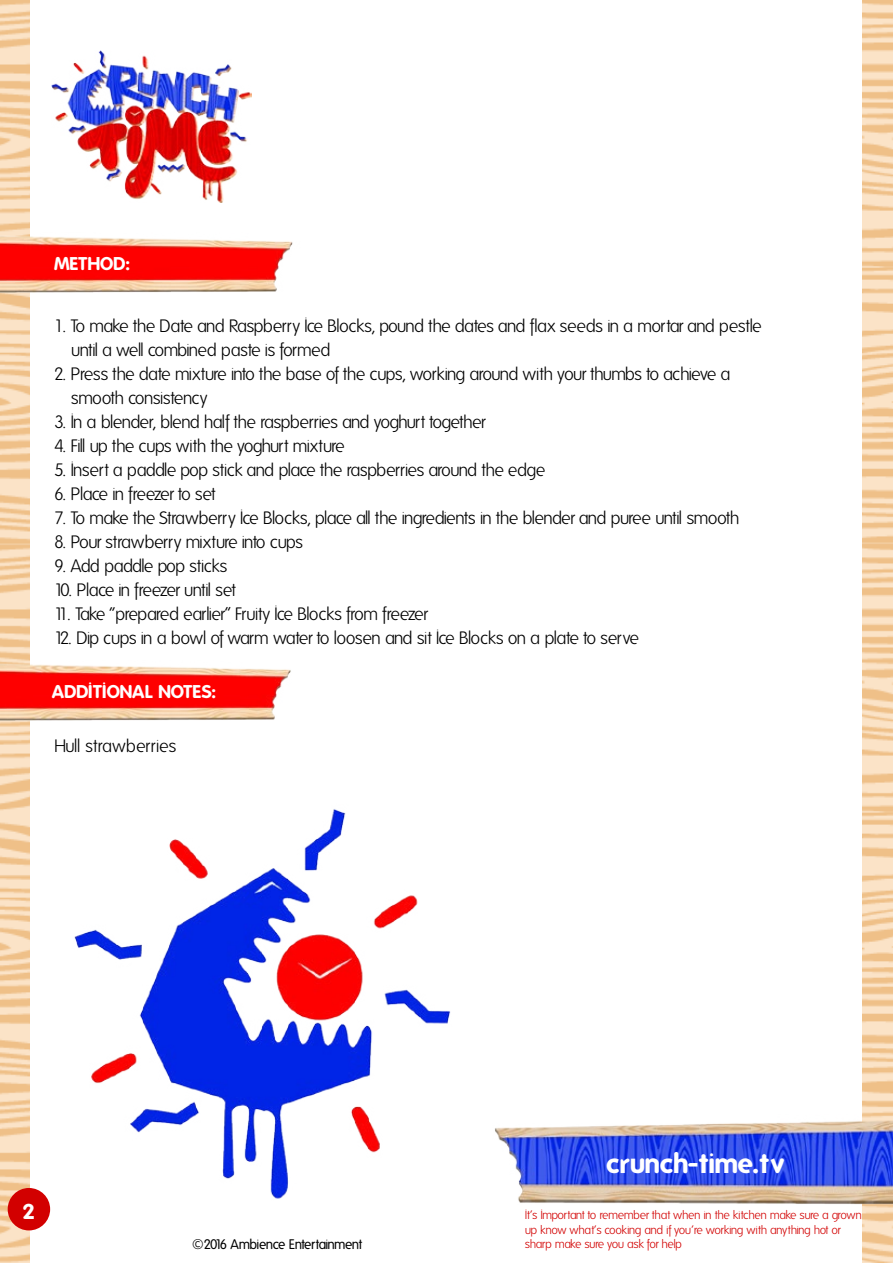
<style>
.page{position:relative;width:893px;height:1263px;background:#fff}
.page>*{position:absolute;margin:0;border:0;box-sizing:border-box;transform-origin:0 0}
.t1{font:700 27px "Folks";color:#fff}
.t2{font:700 21px "Folks";color:#fff}
.t3{font:300 18px/24px "Folks";letter-spacing:-.055em;color:#000}
.t4{font:700 18px "Folks";color:#fff}
.t5{font:300 18px "Folks";letter-spacing:-.01em;color:#000}
.t6{font:13.5px "Folks";letter-spacing:-.045em;color:#000}
.t7{font:300 12px/14.4px "Folks";letter-spacing:-.045em;color:#d20000}
</style>
<div class="page">
<img style="left:0;top:1px;width:29px;height:1262px">
<img style="left:52px;top:51px;width:199px;height:152px">
<div style="left:8px;top:1188px;width:42px;height:42px;background:#d20000;border-radius:50%"></div>
<img style="left:495px;top:1115px;width:398px;height:89px">
<img style="left:0;top:232px;width:293px;height:60px">
<img style="left:38px;top:809px;width:413px;height:419px">
<img style="left:0;top:660px;width:291px;height:60px">
<p class="t4" style="left:54px;top:253px;width:77px">METHOD:</p>
<p class="t3" style="left:71px;top:314px;width:693px;text-indent:-17px">1. To make the Date and Raspberry Ice Blocks, pound the dates and flax seeds in a mortar and pestle until a well combined paste is formed</p>
<p class="t3" style="left:71px;top:362px;width:661px;text-indent:-17px">2. Press the date mixture into the base of the cups, working around with your thumbs to achieve a smooth consistency</p>
<p class="t3" style="left:54px;top:410px;width:433px">3. In a blender, blend half the raspberries and yoghurt together</p>
<p class="t3" style="left:54px;top:434px;width:292px">4. Fill up the cups with the yoghurt mixture</p>
<p class="t3" style="left:54px;top:458px;width:493px">5. Insert a paddle pop stick and place the raspberries around the edge</p>
<p class="t3" style="left:54px;top:482px;width:163px">6. Place in freezer to set</p>
<p class="t3" style="left:54px;top:506px;width:687px">7. To make the Strawberry Ice Blocks, place all the ingredients in the blender and puree until smooth</p>
<p class="t3" style="left:54px;top:530px;width:251px">8. Pour strawberry mixture into cups</p>
<p class="t3" style="left:54px;top:554px;width:175px">9. Add paddle pop sticks</p>
<p class="t3" style="left:54px;top:578px;width:183px">10. Place in freezer until set</p>
<p class="t3" style="left:54px;top:602px;width:376px">11. Take “prepared earlier” Fruity Ice Blocks from freezer</p>
<p class="t3" style="left:54px;top:626px;width:587px">12. Dip cups in a bowl of warm water to loosen and sit Ice Blocks on a plate to serve</p>
<p class="t4" style="left:52px;top:681px;width:165px">ADDITIONAL NOTES:</p>
<p class="t5" style="left:54px;top:736px;width:124px">Hull strawberries</p>
<p class="t2" style="left:23px;top:1199px;width:14px">2</p>
<h1 class="t1" style="left:607px;top:1147px;width:179px">crunch-time.tv</h1>
<p class="t7" style="left:525px;top:1208px;width:339px">It’s Important to remember that when in the kitchen make sure a grown up know what’s cooking and if you’re working with anything hot or</p>
<p class="t6" style="left:192px;top:1237px;width:171px">©2016 Ambience Entertainment</p>
<p class="t7" style="left:525px;top:1237px;width:159px">sharp make sure you ask for help</p>
</div>
